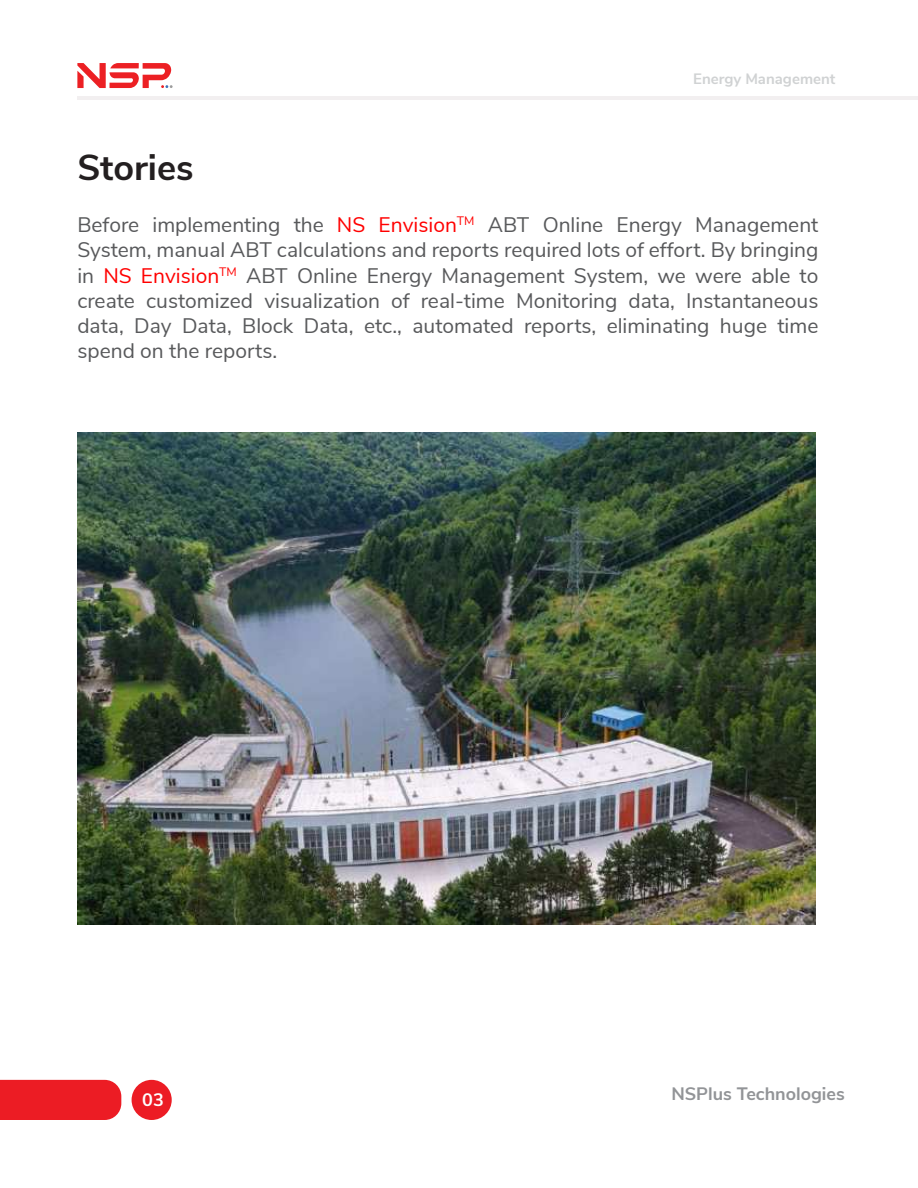
<style>
.page{position:relative;width:918px;height:1188px;background:#fff}
.page>*{position:absolute;margin:0;border:0;box-sizing:border-box;transform-origin:0 0}
.t1{font:700 36px "Nunito Sans";color:#231f20}
.t2{font:21px/25.2px "Nunito Sans";color:#58595b;text-align:justify}
.t3{font:700 18px "Nunito Sans";color:#929497}
.t4{font:700 18px "Nunito Sans";color:#fff}
.t5{font:700 15px "Nunito Sans";color:#d0d2d3}
.s1{color:#f00}
</style>
<div class="page">
<svg style="left:77px;top:63px;width:96px;height:25px"></svg>
<hr style="left:77px;top:97px;width:841px;height:3px;background:#f2eff0">
<div style="left:0;top:1080px;width:121px;height:40px;background:#ec1c24"></div>
<div style="left:132px;top:1080px;width:40px;height:40px;background:#ec1c24;border-radius:20px"></div>
<img style="left:77px;top:432px;width:738px;height:492px">
<p class="t5" style="left:693px;top:73px;width:144px">Energy Management</p>
<h1 class="t1" style="left:77px;top:154px;width:118px">Stories</h1>
<p class="t2" style="left:77px;top:211px;width:743px">Before implementing the <span class="s1">NS Envision</span><sup>TM</sup> ABT Online Energy Management System, manual ABT calculations and reports required lots of effort. By bringing in <span class="s1">NS Envision</span><sup>TM</sup> ABT Online Energy Management System, we were able to create customized visualization of real-time Monitoring data, Instantaneous data, Day Data, Block Data, etc., automated reports, eliminating huge time spend on the reports.</p>
<p class="t4" style="left:142px;top:1093px;width:23px">03</p>
<p class="t3" style="left:671px;top:1087px;width:175px">NSPlus Technologies</p>
</div>
